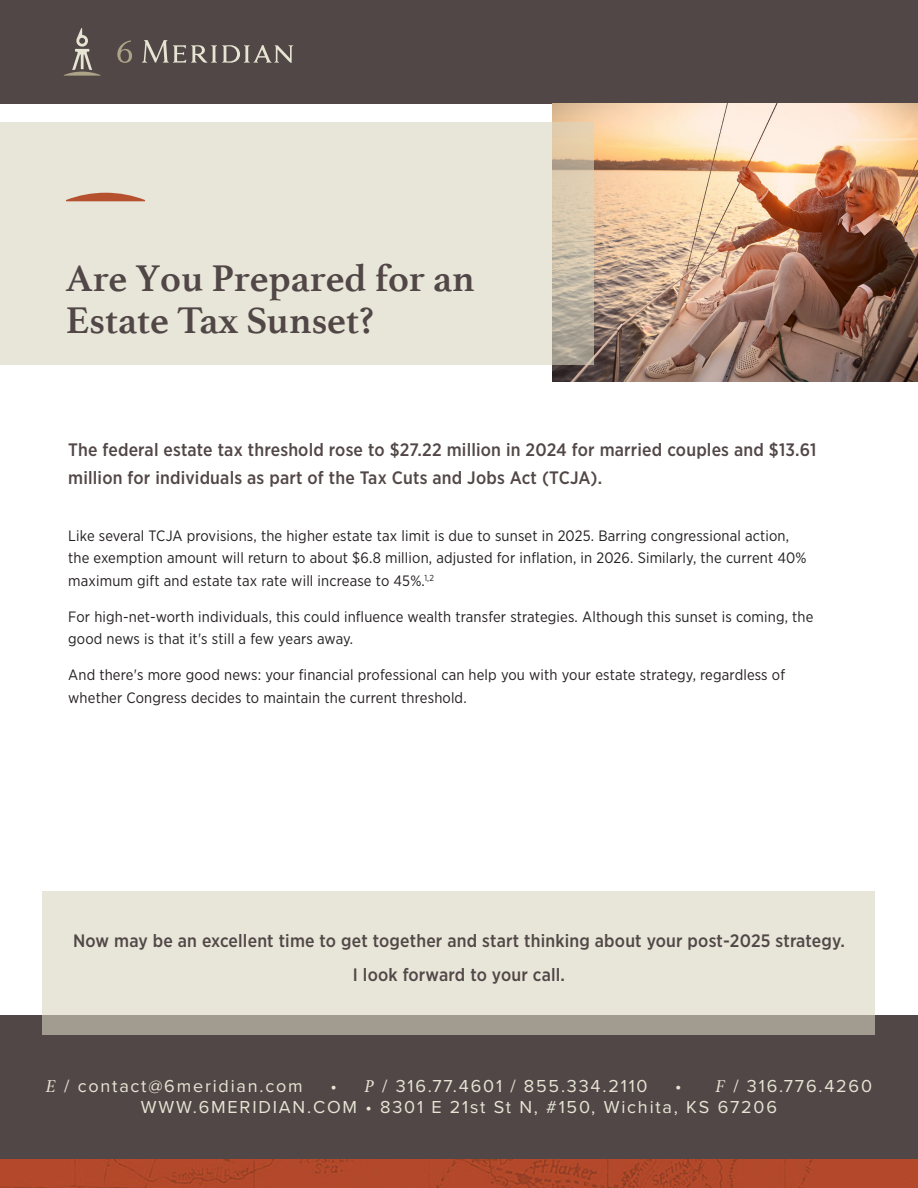
<style>
.page{position:relative;width:918px;height:1188px;background:#fff}
.page>*{position:absolute;margin:0;border:0;box-sizing:border-box;transform-origin:0 0}
.t1{font:700 39px/42px "Athelas";color:#524747}
.Intro_paragraph-NB{font:500 18px/28.5px "Gotham Narrow";letter-spacing:.01em;color:#524747}
.t2{font:18px "Proxima Nova";letter-spacing:.1em;color:#e7e4d4}
.t3{font:15px/22.5px "Gotham Narrow";letter-spacing:.01em;color:#231f20}
.s1{font-family:"Athelas";font-style:italic}
</style>
<div class="page">
<img style="left:0;top:1158px;width:918px;height:30px">
<div style="left:0;top:0;width:918px;height:104px;background:#504746"></div>
<svg style="left:64px;top:28px;width:37px;height:48px"></svg>
<svg style="left:117px;top:40px;width:15px;height:23px"></svg>
<svg style="left:142px;top:40px;width:151px;height:23px"></svg>
<img style="left:553px;top:104px;width:365px;height:277px">
<svg style="left:0;top:123px;width:594px;height:242px;background:#e4e2d5"></svg>
<svg style="left:66px;top:193px;width:79px;height:8px"></svg>
<div style="left:0;top:1015px;width:918px;height:143px;background:#524747"></div>
<svg style="left:43px;top:891px;width:832px;height:144px;background:#dddbce"></svg>
<p class="t1" style="left:66px;top:256px;width:410px">Are You Prepared for an<br>Estate Tax Sunset?</p>
<p class="Intro_paragraph-NB" style="left:68px;top:435px;width:750px">The federal estate tax threshold rose to $27.22 million in 2024 for married couples and $13.61 million for individuals as part of the Tax Cuts and Jobs Act (TCJA).</p>
<p class="t3" style="left:68px;top:524px;width:740px">Like several TCJA provisions, the higher estate tax limit is due to sunset in 2025. Barring congressional action, the exemption amount will return to about $6.8 million, adjusted for inflation, in 2026. Similarly, the current 40% maximum gift and estate tax rate will increase to 45%.<sup>1,2</sup></p>
<p class="t3" style="left:68px;top:605px;width:747px">For high-net-worth individuals, this could influence wealth transfer strategies. Although this sunset is coming, the good news is that it's still a few years away.</p>
<p class="t3" style="left:68px;top:663px;width:718px">And there's more good news: your financial professional can help you with your estate strategy, regardless of whether Congress decides to maintain the current threshold.</p>
<p class="Intro_paragraph-NB" style="left:73px;top:926px;width:773px">Now may be an excellent time to get together and start thinking about your post-2025 strategy.</p>
<p class="Intro_paragraph-NB" style="left:353px;top:960px;width:214px">I look forward to your call.</p>
<p class="t2" style="left:46px;top:1072px;width:258px"><span class="s1">E</span> / contact@6meridian.com</p>
<p class="t2" style="left:330px;top:1072px;width:319px">• <span class="s1">P</span> / 316.77.4601 / 855.334.2110</p>
<p class="t2" style="left:675px;top:1072px;width:198px">• <span class="s1">F</span> / 316.776.4260</p>
<p class="t2" style="left:141px;top:1094px;width:638px">WWW.6MERIDIAN.COM • 8301 E 21st St N, #150, Wichita, KS 67206</p>
</div>
